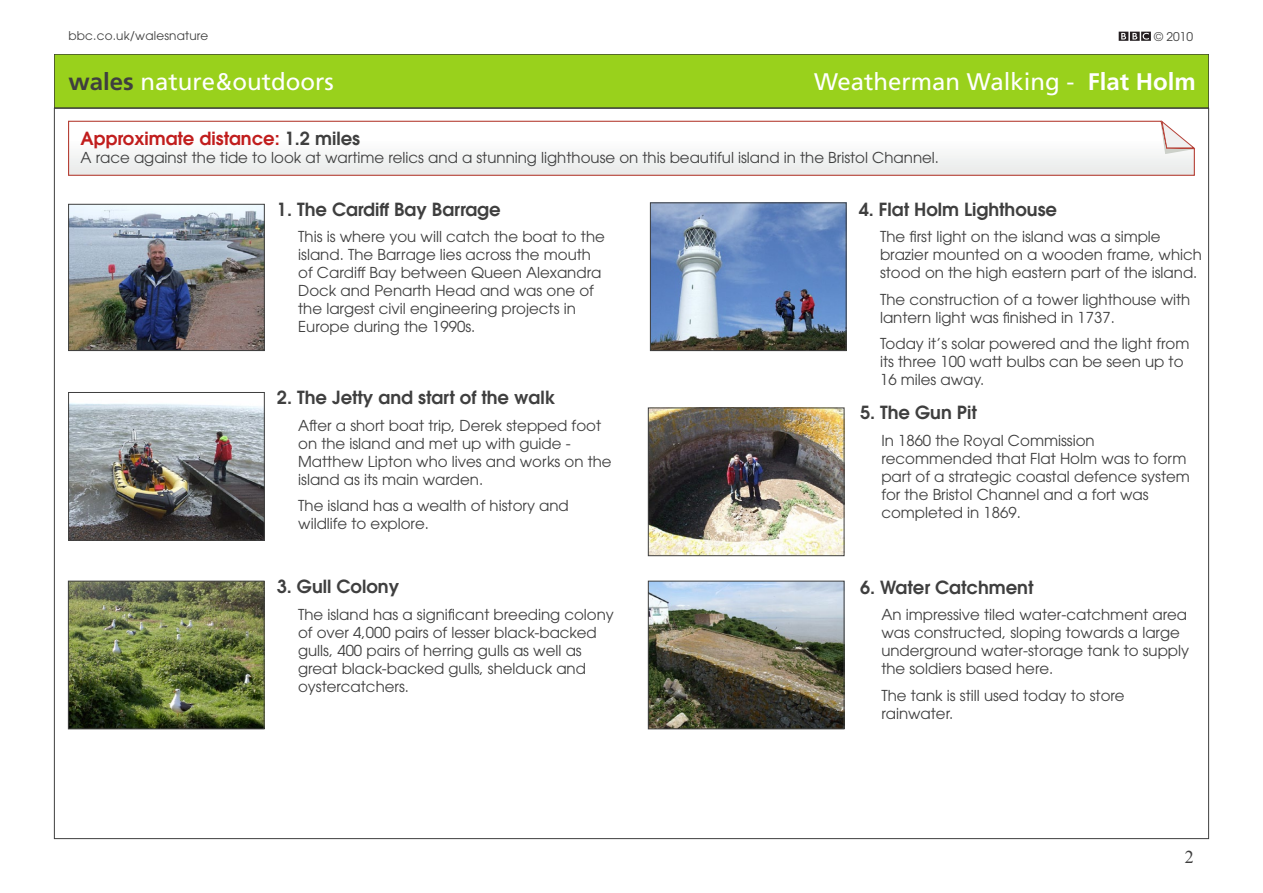
<style>
.page{position:relative;width:1263px;height:893px;background:#fff}
.page>*{position:absolute;margin:0;border:0;box-sizing:border-box;transform-origin:0 0}
.t1{font:24px "Frutiger LT Std";color:#fff}
.t2{font:600 18px "ITC Avant Garde Std";color:#3f3f3f}
.t3{font:600 18px "ITC Avant Garde Std";color:#c11d1d}
.t4{font:18px "Times New Roman";color:#3f3f3f}
.t5{font:15px/18px "ITC Avant Garde Std";color:#3f3f3f}
.t6{font:12px "ITC Avant Garde Std";letter-spacing:.015em;color:#3f3f3f}
.s1{font-weight:700;color:#3f3f3f}
.s2{font-weight:700}
.s3{color:#3f3f3f}
</style>
<div class="page">
<div style="left:54px;top:54px;width:1155px;height:54px;background:#99d11c"></div>
<svg style="left:1119px;top:32px;width:32px;height:9px"></svg>
<svg style="left:68px;top:120px;width:1127px;height:56px"></svg>
<svg style="left:1161px;top:121px;width:34px;height:33px"></svg>
<img style="left:70px;top:206px;width:193px;height:143px">
<div style="left:68px;top:204px;width:197px;height:147px;border:1px solid #3f3f3f"></div>
<img style="left:70px;top:403px;width:193px;height:136px">
<div style="left:68px;top:392px;width:197px;height:149px;border:1px solid #3f3f3f"></div>
<img style="left:652px;top:204px;width:192px;height:145px">
<div style="left:650px;top:202px;width:196px;height:149px;border:1px solid #3f3f3f"></div>
<img style="left:650px;top:410px;width:192px;height:144px">
<div style="left:648px;top:408px;width:196px;height:148px;border:1px solid #3f3f3f"></div>
<img style="left:650px;top:583px;width:192px;height:144px">
<div style="left:648px;top:581px;width:196px;height:148px;border:1px solid #3f3f3f"></div>
<img style="left:70px;top:583px;width:192px;height:144px">
<div style="left:68px;top:581px;width:196px;height:148px;border:1px solid #3f3f3f"></div>
<p class="t6" style="left:69px;top:29px;width:141px">bbc.co.uk/walesnature</p>
<p class="t6" style="left:1154px;top:29px;width:40px">© 2010</p>
<h1 class="t1" style="left:69px;top:68px;width:267px"><span class="s1">wales</span> nature&amp;outdoors</h1>
<h1 class="t1" style="left:814px;top:68px;width:383px">Weatherman Walking - <span class="s2">Flat Holm</span></h1>
<p class="t3" style="left:80px;top:126px;width:281px">Approximate distance: <span class="s3">1.2 miles</span></p>
<p class="t5" style="left:80px;top:148px;width:860px">A race against the tide to look at wartime relics and a stunning lighthouse on this beautiful island in the Bristol Channel.</p>
<p class="t2" style="left:277px;top:198px;width:225px">1. The Cardiff Bay Barrage</p>
<p class="t5" style="left:298px;top:228px;width:308px">This is where you will catch the boat to the island. The Barrage lies across the mouth of Cardiff Bay between Queen Alexandra Dock and Penarth Head and was one of the largest civil engineering projects in Europe during the 1990s.</p>
<p class="t2" style="left:859px;top:197px;width:200px">4. Flat Holm Lighthouse</p>
<p class="t5" style="left:880px;top:228px;width:324px">The first light on the island was a simple brazier mounted on a wooden frame, which stood on the high eastern part of the island.</p>
<p class="t5" style="left:880px;top:290px;width:312px">The construction of a tower lighthouse with lantern light was finished in 1737.</p>
<p class="t5" style="left:880px;top:335px;width:311px">Today it’s solar powered and the light from its three 100 watt bulbs can be seen up to<br>16 miles away.</p>
<p class="t2" style="left:277px;top:386px;width:280px">2. The Jetty and start of the walk</p>
<p class="t5" style="left:298px;top:416px;width:315px">After a short boat trip, Derek stepped foot on the island and met up with guide - Matthew Lipton who lives and works on the island as its main warden.</p>
<p class="t5" style="left:298px;top:497px;width:272px">The island has a wealth of history and wildlife to explore.</p>
<p class="t2" style="left:277px;top:575px;width:124px">3. Gull Colony</p>
<p class="t5" style="left:298px;top:605px;width:317px">The island has a significant breeding colony of over 4,000 pairs of lesser black-backed gulls, 400 pairs of herring gulls as well as great black-backed gulls, shelduck and oystercatchers.</p>
<p class="t2" style="left:860px;top:401px;width:118px">5. The Gun Pit</p>
<p class="t5" style="left:881px;top:431px;width:310px">In 1860 the Royal Commission recommended that Flat Holm was to form part of a strategic coastal defence system for the Bristol Channel and a fort was completed in 1869.</p>
<p class="t2" style="left:860px;top:575px;width:175px">6. Water Catchment</p>
<p class="t5" style="left:881px;top:605px;width:309px">An impressive tiled water-catchment area was constructed, sloping towards a large underground water-storage tank to supply the soldiers based here.</p>
<p class="t5" style="left:881px;top:686px;width:245px">The tank is still used today to store rainwater.</p>
<p class="t4" style="left:1185px;top:845px;width:10px">2</p>
</div>
